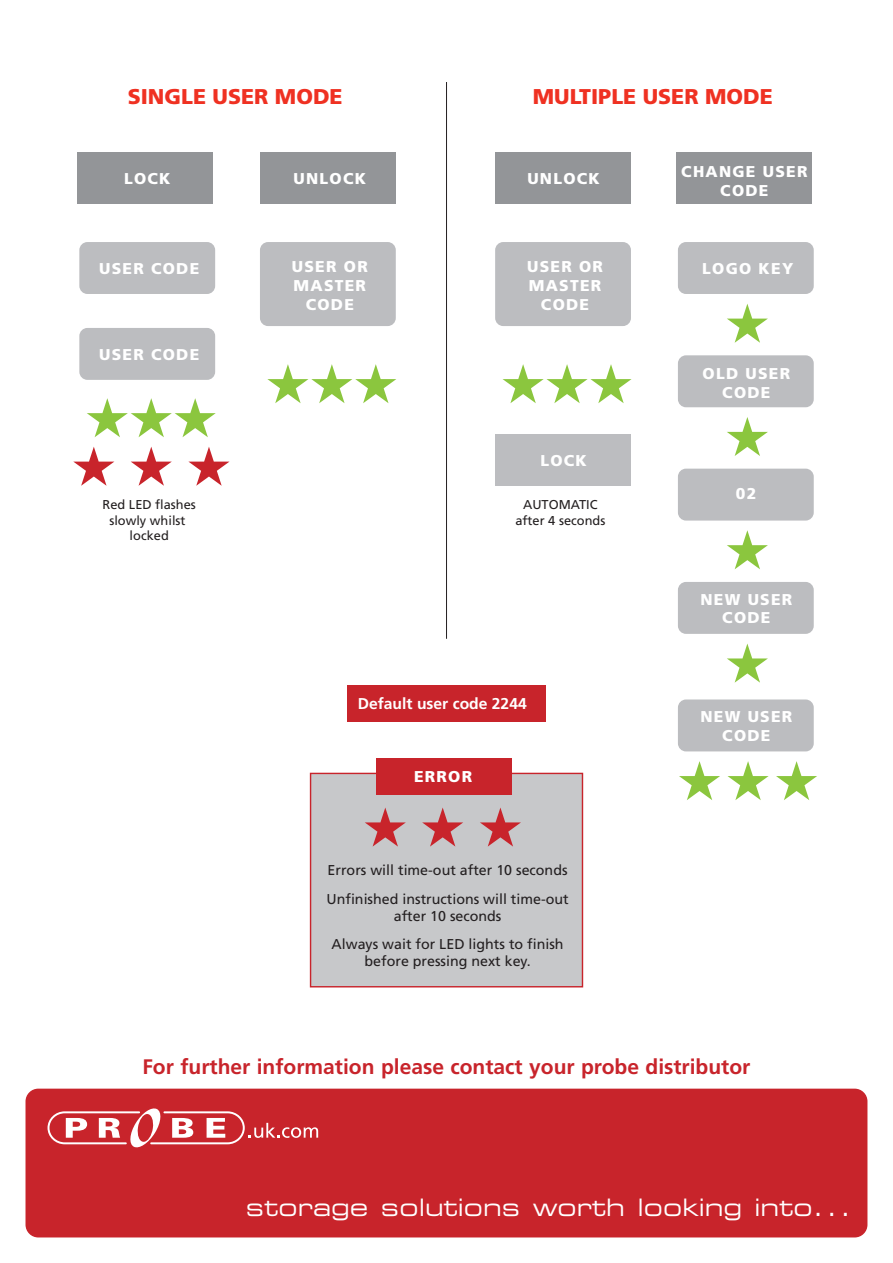
<style>
.page{position:relative;width:893px;height:1263px;background:#fff}
.page>*{position:absolute;margin:0;border:0;box-sizing:border-box;transform-origin:0 0}
.t1{font:expanded 24px "Square 721 BT";color:#fff}
.t2{font:900 21.3px "Frutiger";color:#ef3122}
.t3{font:700 21px "Frutiger";color:#c8242b}
.t4{font:900 15.6px/18.8px "Frutiger";letter-spacing:.08em;color:#fff;text-align:center}
.t5{font:700 15.6px "Frutiger";color:#fff}
.t6{font:14.25px/28.5px "Frutiger";color:#231f20}
.t7{font:12.9px/15.5px "Frutiger";color:#231f20;text-align:center}
</style>
<div class="page">
<div style="left:311px;top:773px;width:271px;height:214px;background:#c7c8ca"></div>
<div style="left:310px;top:773px;width:273px;height:214px;border:1px solid #c8242b"></div>
<div style="left:77px;top:152px;width:136px;height:52px;background:#939598"></div>
<div style="left:260px;top:152px;width:136px;height:52px;background:#939598"></div>
<div style="left:79px;top:242px;width:136px;height:52px;background:#bcbdc0;border-radius:8px"></div>
<div style="left:676px;top:152px;width:136px;height:52px;background:#939598"></div>
<div style="left:678px;top:242px;width:136px;height:52px;background:#bcbdc0;border-radius:8px"></div>
<div style="left:79px;top:328px;width:136px;height:52px;background:#bcbdc0;border-radius:8px"></div>
<svg style="left:131px;top:447px;width:41px;height:39px"></svg>
<svg style="left:73px;top:447px;width:41px;height:39px"></svg>
<svg style="left:188px;top:447px;width:41px;height:39px"></svg>
<svg style="left:422px;top:807px;width:41px;height:39px"></svg>
<svg style="left:365px;top:807px;width:41px;height:39px"></svg>
<svg style="left:480px;top:807px;width:41px;height:39px"></svg>
<svg style="left:87px;top:398px;width:129px;height:39px"></svg>
<div style="left:260px;top:242px;width:136px;height:84px;background:#bcbdc0;border-radius:8px"></div>
<svg style="left:267px;top:364px;width:129px;height:39px"></svg>
<div style="left:495px;top:152px;width:136px;height:52px;background:#939598"></div>
<div style="left:495px;top:434px;width:136px;height:52px;background:#bcbdc0"></div>
<div style="left:376px;top:758px;width:136px;height:36px;background:#c8242b"></div>
<div style="left:347px;top:685px;width:199px;height:36px;background:#c8242b"></div>
<div style="left:495px;top:242px;width:136px;height:84px;background:#bcbdc0;border-radius:8px"></div>
<svg style="left:503px;top:364px;width:128px;height:39px"></svg>
<svg style="left:727px;top:304px;width:41px;height:39px"></svg>
<div style="left:678px;top:355px;width:136px;height:52px;background:#bcbdc0;border-radius:8px"></div>
<svg style="left:727px;top:417px;width:41px;height:39px"></svg>
<div style="left:678px;top:469px;width:136px;height:52px;background:#bcbdc0;border-radius:8px"></div>
<svg style="left:727px;top:530px;width:41px;height:39px"></svg>
<div style="left:678px;top:582px;width:136px;height:52px;background:#bcbdc0;border-radius:8px"></div>
<svg style="left:727px;top:643px;width:41px;height:40px"></svg>
<div style="left:678px;top:699px;width:136px;height:52px;background:#bcbdc0;border-radius:8px"></div>
<svg style="left:679px;top:761px;width:41px;height:39px"></svg>
<svg style="left:727px;top:761px;width:42px;height:39px"></svg>
<svg style="left:776px;top:761px;width:41px;height:39px"></svg>
<hr style="left:446px;top:82px;width:1px;height:557px;background:#231f20">
<div style="left:26px;top:1089px;width:841px;height:148px;background:#c8242b;border-radius:13px"></div>
<svg style="left:48px;top:1108px;width:270px;height:39px"></svg>
<h2 class="t2" style="left:128px;top:88px;width:216px">SINGLE USER MODE</h2>
<h2 class="t2" style="left:533px;top:88px;width:241px">MULTIPLE USER MODE</h2>
<p class="t4" style="left:124px;top:171px;width:48px">LOCK</p>
<p class="t4" style="left:294px;top:171px;width:74px">UNLOCK</p>
<p class="t4" style="left:527px;top:171px;width:74px">UNLOCK</p>
<p class="t4" style="left:99px;top:260px;width:102px">USER CODE</p>
<p class="t4" style="left:292px;top:258px;width:77px">USER OR<br>MASTER<br>CODE</p>
<p class="t4" style="left:527px;top:258px;width:77px">USER OR<br>MASTER<br>CODE</p>
<p class="t4" style="left:99px;top:346px;width:102px">USER CODE</p>
<p class="t4" style="left:540px;top:453px;width:48px">LOCK</p>
<p class="t7" style="left:103px;top:498px;width:95px">Red LED flashes slowly whilst locked</p>
<p class="t7" style="left:515px;top:498px;width:91px">AUTOMATIC after 4 seconds</p>
<p class="t5" style="left:358px;top:697px;width:170px">Default user code 2244</p>
<p class="t4" style="left:414px;top:769px;width:60px">ERROR</p>
<p class="t6" style="left:326px;top:857px;width:244px">Errors will time-out after 10 seconds<br>Unfinished instructions will time-out</p>
<p class="t6" style="left:332px;top:902px;width:234px;text-align:center">after 10 seconds<br>Always wait for LED lights to finish</p>
<p class="t6" style="left:365px;top:948px;width:168px">before pressing next key.</p>
<p class="t4" style="left:681px;top:163px;width:128px">CHANGE USER<br>CODE</p>
<p class="t4" style="left:702px;top:260px;width:93px">LOGO KEY</p>
<p class="t4" style="left:703px;top:365px;width:89px">OLD USER<br>CODE</p>
<p class="t4" style="left:736px;top:485px;width:22px">02</p>
<p class="t4" style="left:700px;top:591px;width:93px">NEW USER<br>CODE</p>
<p class="t4" style="left:700px;top:709px;width:93px">NEW USER<br>CODE</p>
<h3 class="t3" style="left:142px;top:1058px;width:609px">For further information please contact your probe distributor</h3>
<h1 class="t1" style="left:246px;top:1199px;width:607px">storage solutions worth looking into...</h1>
</div>
